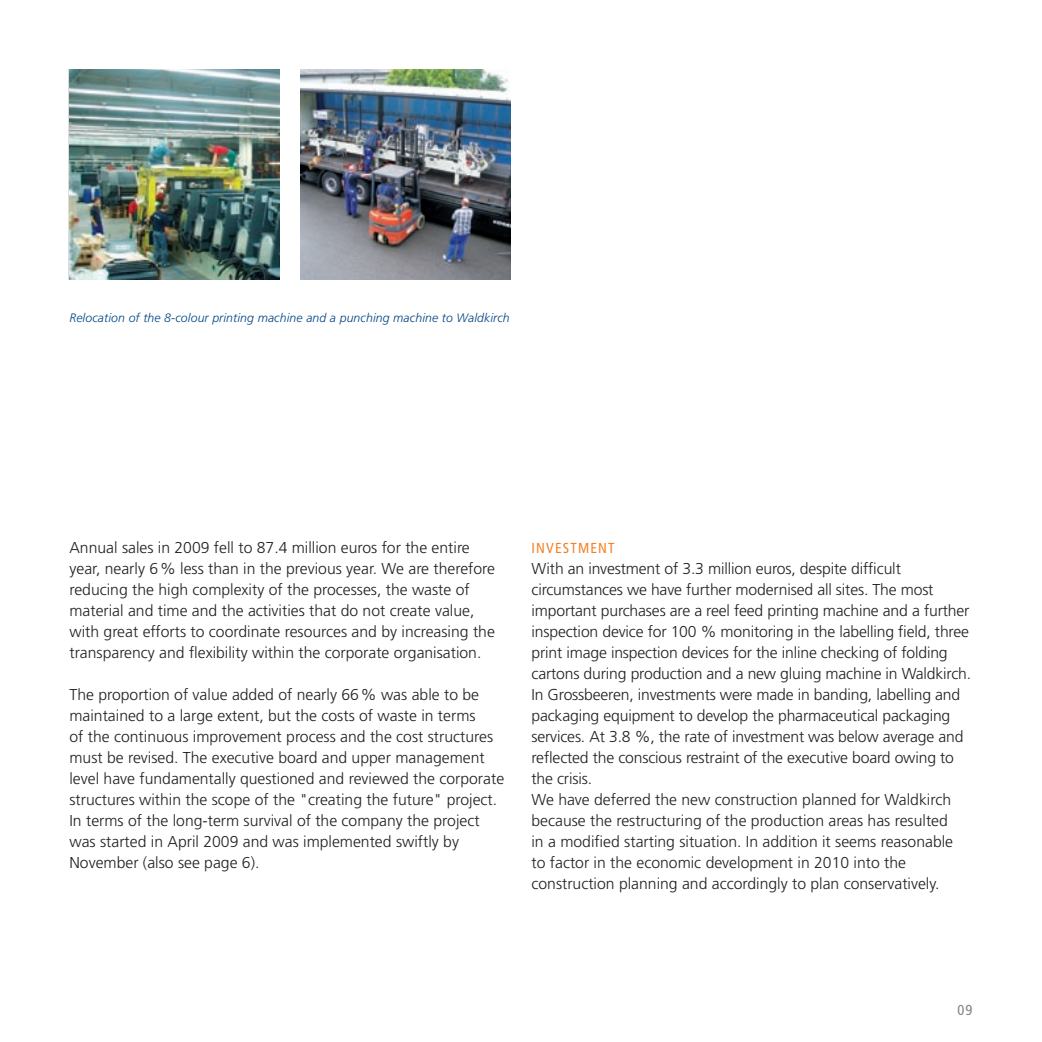
<style>
.page{position:relative;width:1042px;height:1042px;background:#fff}
.page>*{position:absolute;margin:0;border:0;box-sizing:border-box;transform-origin:0 0}
.t1{font:300 15.75px/21px "Frutiger";color:#231f20}
.t2{font:condensed 14.35px "Frutiger";letter-spacing:.08em;color:#f48026}
.t3{font:condensed 14.35px "Frutiger";color:#808285}
.t4{font:italic 300 12.25px "Frutiger";letter-spacing:.01em;color:#004684}
</style>
<div class="page">
<img style="left:69px;top:69px;width:210px;height:210px">
<img style="left:300px;top:69px;width:210px;height:210px">
<p class="t4" style="left:69px;top:310px;width:442px">Relocation of the 8-colour printing machine and a punching machine to Waldkirch</p>
<p class="t1" style="left:69px;top:537px;width:427px">Annual sales in 2009 fell to 87.4 million euros for the entire year, nearly 6% less than in the previous year. We are therefore reducing the high complexity of the processes, the waste of material and time and the activities that do not create value, with great efforts to coordinate resources and by increasing the transparency and flexibility within the corporate organisation.</p>
<p class="t1" style="left:69px;top:684px;width:436px">The proportion of value added of nearly 66% was able to be maintained to a large extent, but the costs of waste in terms<br>of the continuous improvement process and the cost structures must be revised. The executive board and upper management level have fundamentally questioned and reviewed the corporate structures within the scope of the "creating the future" project.<br>In terms of the long-term survival of the company the project was started in April 2009 and was implemented swiftly by November (also see page 6).</p>
<p class="t2" style="left:531px;top:539px;width:85px">INVESTMENT</p>
<p class="t1" style="left:531px;top:558px;width:441px">With an investment of 3.3 million euros, despite difficult circumstances we have further modernised all sites. The most important purchases are a reel feed printing machine and a further inspection device for 100 % monitoring in the labelling field, three print image inspection devices for the inline checking of folding cartons during production and a new gluing machine in Waldkirch.<br>In Grossbeeren, investments were made in banding, labelling and packaging equipment to develop the pharmaceutical packaging services. At 3.8 %, the rate of investment was below average and reflected the conscious restraint of the executive board owing to the crisis.<br>We have deferred the new construction planned for Waldkirch because the restructuring of the production areas has resulted<br>in a modified starting situation. In addition it seems reasonable<br>to factor in the economic development in 2010 into the construction planning and accordingly to plan conservatively.</p>
<p class="t3" style="left:957px;top:1001px;width:17px">09</p>
</div>
